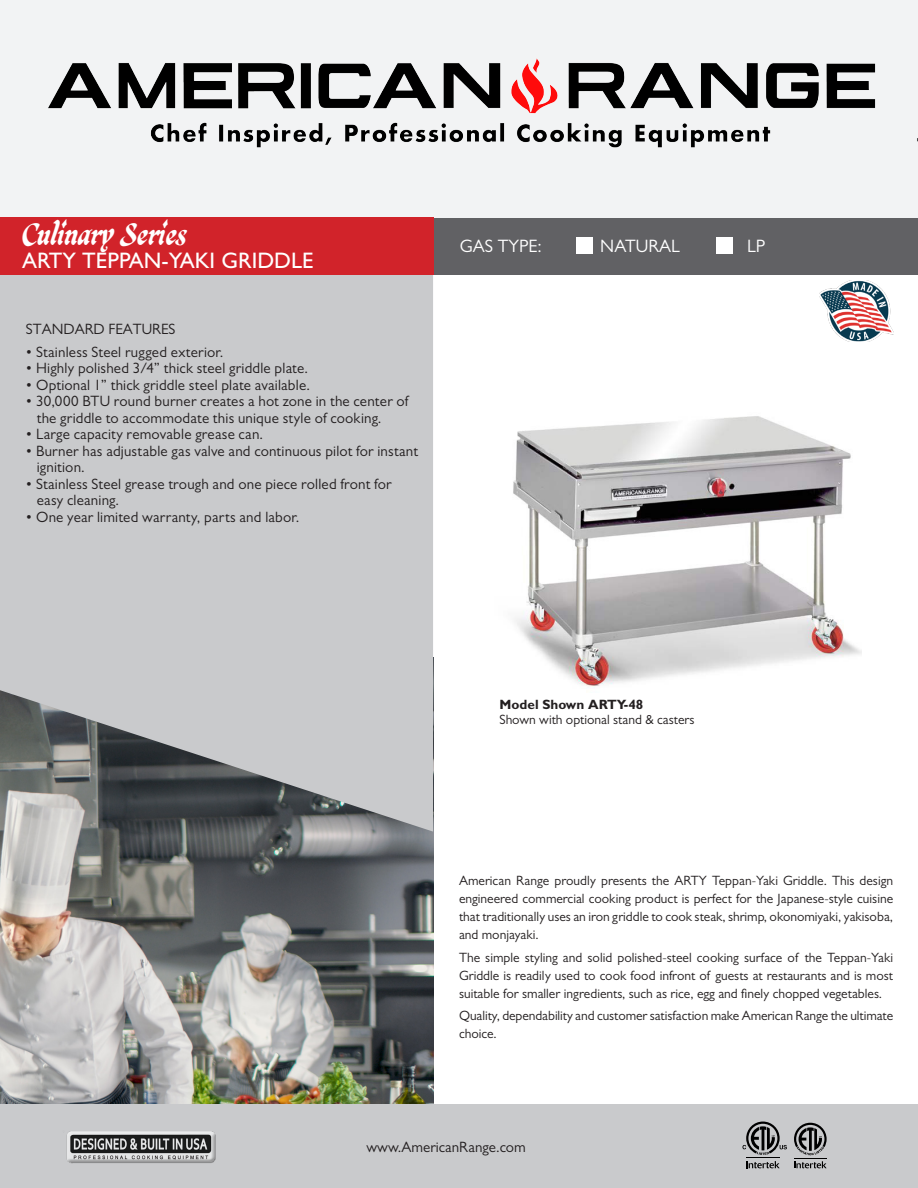
<style>
.page{position:relative;width:918px;height:1188px;background:#fff}
.page>*{position:absolute;margin:0;border:0;box-sizing:border-box;transform-origin:0 0}
.t1{font:27px "Caligraf Black PERSONALUSE";color:#fff}
.t2{font:500 22.5px "Gill Sans MT Pro";color:#fff}
.t3{font:18px "Gill Sans MT Pro";color:#fff}
.t4{font:15px/16.5px "Gill Sans MT Pro";letter-spacing:.01em;color:#231f20}
.t5{font:13.5px/18px "Gill Sans MT Pro";color:#231f20;text-align:justify}
.t6{font:700 13.5px "Gill Sans MT Pro";color:#231f20}
</style>
<div class="page">
<img style="left:0;top:832px;width:433px;height:273px">
<svg style="left:0;top:275px;width:433px;height:557px;background:#bbbcbe"></svg>
<div style="left:0;top:1105px;width:918px;height:83px;background:#c9cacc"></div>
<svg style="left:746px;top:1161px;width:34px;height:7px"></svg>
<hr style="left:746px;top:1157px;width:34px;height:1px;background:#000">
<svg style="left:742px;top:1122px;width:45px;height:33px"></svg>
<svg style="left:794px;top:1123px;width:33px;height:45px"></svg>
<img style="left:513px;top:416px;width:349px;height:272px">
<div style="left:380px;top:215px;width:538px;height:60px;background:#616164"></div>
<div style="left:576px;top:238px;width:16px;height:16px;background:#fff"></div>
<div style="left:717px;top:238px;width:16px;height:16px;background:#fff"></div>
<div style="left:0;top:0;width:918px;height:217px;background:#f2f3f4"></div>
<img style="left:48px;top:59px;width:870px;height:89px">
<div style="left:0;top:217px;width:433px;height:58px;background:#d1232a"></div>
<img style="left:820px;top:281px;width:73px;height:60px">
<img style="left:66px;top:1131px;width:150px;height:33px">
<p class="t1" style="left:22px;top:210px;width:167px">Culinary Series</p>
<p class="t2" style="left:22px;top:248px;width:293px">ARTY TEPPAN-YAKI GRIDDLE</p>
<p class="t4" style="left:26px;top:321px;width:151px">STANDARD FEATURES</p>
<p class="t4" style="left:26px;top:343px;width:199px">• Stainless Steel rugged exterior.</p>
<p class="t4" style="left:26px;top:360px;width:284px">• Highly polished 3/4” thick steel griddle plate.</p>
<p class="t4" style="left:26px;top:376px;width:286px">• Optional 1” thick griddle steel plate available.</p>
<p class="t4" style="left:37px;top:393px;width:373px;text-indent:-11px">• 30,000 BTU round burner creates a hot zone in the center of the griddle to accommodate this unique style of cooking.</p>
<p class="t4" style="left:26px;top:426px;width:239px">• Large capacity removable grease can.</p>
<p class="t4" style="left:37px;top:442px;width:383px;text-indent:-11px">• Burner has adjustable gas valve and continuous pilot for instant ignition.</p>
<p class="t4" style="left:37px;top:475px;width:356px;text-indent:-11px">• Stainless Steel grease trough and one piece rolled front for easy cleaning.</p>
<p class="t4" style="left:26px;top:508px;width:275px">• One year limited warranty, parts and labor.</p>
<p class="t3" style="left:460px;top:235px;width:83px">GAS TYPE:</p>
<p class="t3" style="left:600px;top:235px;width:81px">NATURAL</p>
<p class="t3" style="left:747px;top:235px;width:19px">LP</p>
<p class="t6" style="left:500px;top:696px;width:145px">Model Shown ARTY-48</p>
<p class="t5" style="left:500px;top:711px;width:197px">Shown with optional stand &amp; casters</p>
<p class="t5" style="left:459px;top:871px;width:436px">American Range proudly presents the ARTY Teppan-Yaki Griddle. This design engineered commercial cooking product is perfect for the Japanese-style cuisine that traditionally uses an iron griddle to cook steak, shrimp, okonomiyaki, yakisoba, and monjayaki.</p>
<p class="t5" style="left:459px;top:948px;width:436px">The simple styling and solid polished-steel cooking surface of the Teppan-Yaki Griddle is readily used to cook food infront of guests at restaurants and is most suitable for smaller ingredients, such as rice, egg and finely chopped vegetables.</p>
<p class="t5" style="left:459px;top:1006px;width:436px">Quality, dependability and customer satisfaction make American Range the ultimate choice.</p>
<p class="t4" style="left:367px;top:1139px;width:161px">www.AmericanRange.com</p>
</div>
